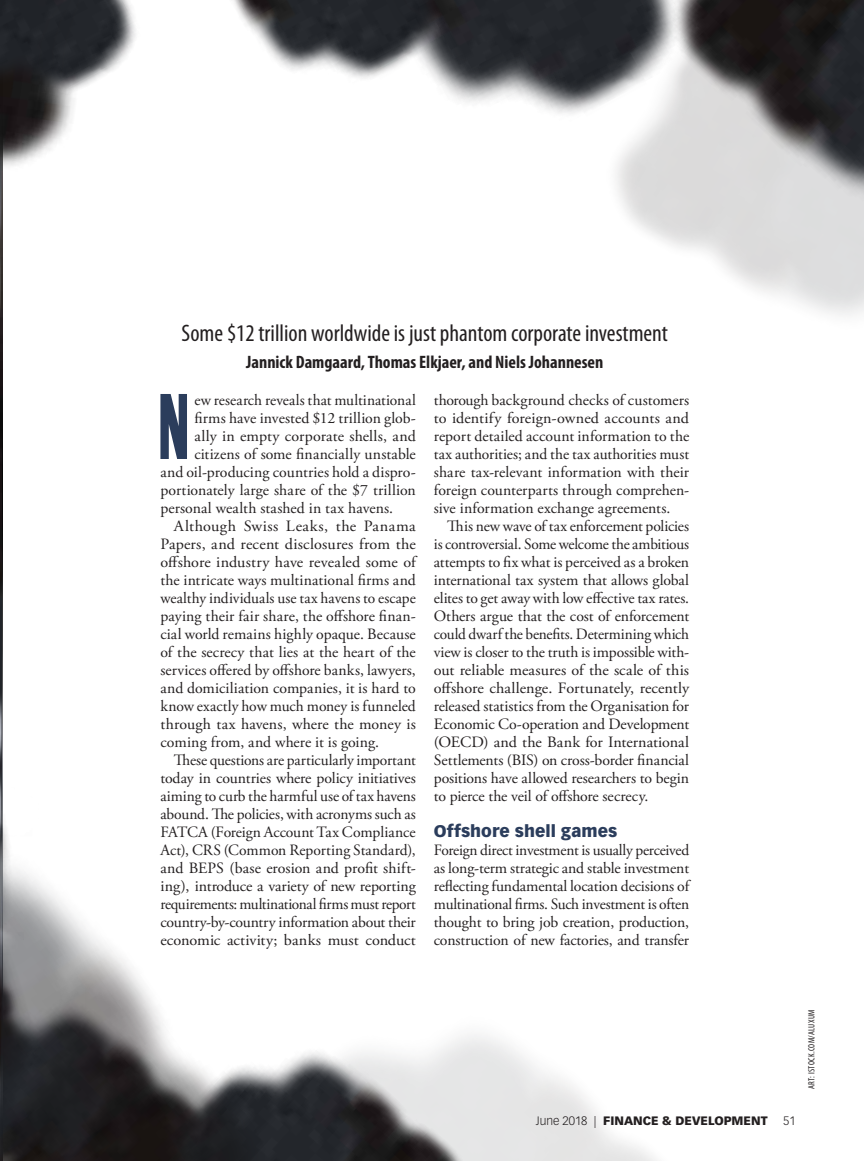
<style>
.page{position:relative;width:864px;height:1161px;background:#fff}
.page>*{position:absolute;margin:0;border:0;box-sizing:border-box;transform-origin:0 0}
.t1{font:92.85px "Duke Fill";color:#2b3d5c}
.t2{font:condensed 24px "Myriad Pro";color:#231f20}
.t3{font:700 condensed 18px "Myriad Pro";color:#231f20}
.t4{font:900 16.5px "Vectora LT Std";letter-spacing:.005em;color:#2b3d5c}
.t5{font:15.75px/18px "Adobe Garamond Pro";color:#231f20;text-align:justify}
.t6{font:15.75px "Adobe Garamond Pro";letter-spacing:-.02em;color:#231f20}
.t7{font:15.75px "Adobe Garamond Pro";letter-spacing:.03em;color:#231f20}
.t8{font:900 12px "Vectora LT Std";color:#231f20}
.t9{font:300 12px "Vectora LT Std";color:#231f20}
.t10{font:condensed 9px "Myriad Pro";letter-spacing:.035em;color:#231f20}
.s1{font-weight:300}
</style>
<div class="page">
<img style="left:2px;top:213px;width:1px;height:269px">
<img style="left:0;top:463px;width:2px;height:126px">
<img style="left:0;top:589px;width:2px;height:68px">
<img style="left:0;top:213px;width:2px;height:250px">
<img style="left:616px;top:0;width:248px;height:265px">
<img style="left:481px;top:0;width:253px;height:201px">
<img style="left:344px;top:1024px;width:152px;height:137px">
<img style="left:233px;top:0;width:248px;height:102px">
<img style="left:122px;top:959px;width:222px;height:202px">
<img style="left:0;top:213px;width:1px;height:246px">
<img style="left:0;top:143px;width:55px;height:70px">
<img style="left:0;top:657px;width:122px;height:504px">
<img style="left:0;top:0;width:136px;height:143px">
<h2 class="t2" style="left:182px;top:320px;width:488px">Some $12 trillion worldwide is just phantom corporate investment</h2>
<p class="t3" style="left:246px;top:352px;width:359px">Jannick Damgaard, Thomas Elkjaer, and Niels Johannesen</p>
<h1 class="t1" style="left:157px;top:373px;width:35px">N</h1>
<p class="t5" style="left:194px;top:392px;width:223px">ew research reveals that multinational</p>
<p class="t5" style="left:194px;top:410px;width:223px">firms have invested $12 trillion glob-</p>
<p class="t5" style="left:194px;top:428px;width:223px">ally in empty corporate shells, and</p>
<p class="t5" style="left:194px;top:446px;width:223px">citizens of some financially unstable</p>
<p class="t5" style="left:160px;top:464px;width:257px">and oil-producing countries hold a dispro-</p>
<p class="t5" style="left:160px;top:482px;width:257px">portionately large share of the $7 trillion</p>
<p class="t5" style="left:160px;top:500px;width:234px">personal wealth stashed in tax havens.</p>
<p class="t7" style="left:174px;top:517px;width:243px">Although Swiss Leaks, the Panama</p>
<p class="t5" style="left:160px;top:536px;width:257px">Papers, and recent disclosures from the</p>
<p class="t5" style="left:160px;top:554px;width:257px">offshore industry have revealed some of</p>
<p class="t5" style="left:160px;top:572px;width:257px">the intricate ways multinational firms and</p>
<p class="t5" style="left:160px;top:590px;width:257px">wealthy individuals use tax havens to escape</p>
<p class="t5" style="left:160px;top:608px;width:257px">paying their fair share, the offshore finan-</p>
<p class="t5" style="left:160px;top:626px;width:257px">cial world remains highly opaque. Because</p>
<p class="t5" style="left:160px;top:644px;width:257px">of the secrecy that lies at the heart of the</p>
<p class="t5" style="left:160px;top:662px;width:257px">services offered by offshore banks, lawyers,</p>
<p class="t5" style="left:160px;top:680px;width:257px">and domiciliation companies, it is hard to</p>
<p class="t5" style="left:160px;top:698px;width:257px">know exactly how much money is funneled</p>
<p class="t5" style="left:160px;top:716px;width:257px">through tax havens, where the money is</p>
<p class="t5" style="left:160px;top:734px;width:220px">coming from, and where it is going.</p>
<p class="t5" style="left:174px;top:752px;width:243px">These questions are particularly important</p>
<p class="t5" style="left:160px;top:770px;width:257px">today in countries where policy initiatives</p>
<p class="t5" style="left:160px;top:788px;width:257px">aiming to curb the harmful use of tax havens</p>
<p class="t5" style="left:160px;top:806px;width:257px">abound. The policies, with acronyms such as</p>
<p class="t5" style="left:160px;top:824px;width:257px">FATCA (Foreign Account Tax Compliance</p>
<p class="t5" style="left:160px;top:842px;width:257px">Act), CRS (Common Reporting Standard),</p>
<p class="t5" style="left:160px;top:860px;width:257px">and BEPS (base erosion and profit shift-</p>
<p class="t5" style="left:160px;top:878px;width:257px">ing), introduce a variety of new reporting</p>
<p class="t6" style="left:160px;top:895px;width:257px">requirements: multinational firms must report</p>
<p class="t5" style="left:160px;top:914px;width:257px">country-by-country information about their</p>
<p class="t5" style="left:160px;top:932px;width:257px">economic activity; banks must conduct</p>
<p class="t5" style="left:434px;top:392px;width:257px">thorough background checks of customers to identify foreign-owned accounts and report detailed account information to the tax authorities; and the tax authorities must share tax-relevant information with their foreign counterparts through comprehen&shy;sive information exchange agreements.</p>
<p class="t5" style="left:434px;top:518px;width:257px;text-indent:14px">This new wave of tax enforcement policies is controversial. Some welcome the ambitious attempts to fix what is perceived as a broken international tax system that allows global elites to get away with low effective tax rates.<br>Others argue that the cost of enforcement could dwarf the benefits. Determining which view is closer to the truth is impossible with&shy;out reliable measures of the scale of this offshore challenge. Fortunately, recently released statistics from the Organisation for Economic Co-operation and Development (OECD) and the Bank for International Settlements (BIS) on cross-border financial positions have allowed researchers to begin to pierce the veil of offshore secrecy.</p>
<p class="t4" style="left:434px;top:821px;width:185px">Offshore shell games</p>
<p class="t5" style="left:434px;top:842px;width:257px">Foreign direct investment is usually perceived as long-term strategic and stable investment reflecting fundamental location decisions of multinational firms. Such investment is often thought to bring job creation, production, construction of new factories, and transfer</p>
<p class="t8" style="left:536px;top:1113px;width:233px"><span class="s1">June 2018 |</span> FINANCE &amp; DEVELOPMENT</p>
<p class="t9" style="left:783px;top:1114px;width:14px">51</p>
<p class="t10" style="left:807px;top:1089px;width:81px;rotate:-90deg">ART: ISTOCK.COM/ALUXUM</p>
</div>
